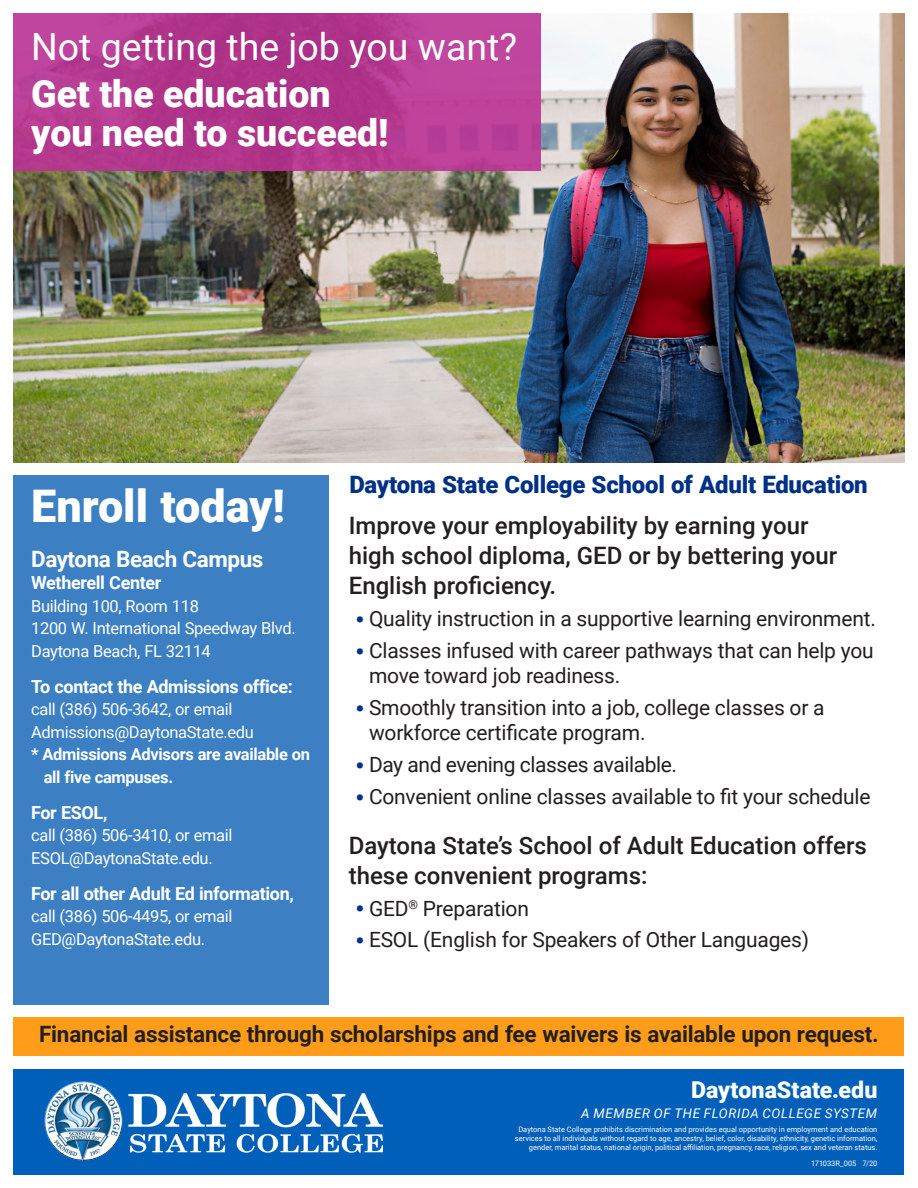
<style>
.page{position:relative;width:918px;height:1188px;background:#fff}
.page>*{position:absolute;margin:0;border:0;box-sizing:border-box;transform-origin:0 0}
.t1{font:900 45px "Roboto";color:#fff}
.t2{font:37.5px/46.5px "Roboto";color:#fff}
.t3{font:900 37.5px "Roboto";color:#fff}
.t4{font:500 24px/30px "Roboto";color:#231f20}
.t5{font:900 24px "Roboto";letter-spacing:-.01em;color:#003186}
.t6{font:900 23.25px "Roboto";color:#fff}
.t7{font:700 22.5px "Roboto";letter-spacing:-.01em;color:#231f20}
.t8{font:700 22.5px "Roboto";letter-spacing:-.02em;color:#fff}
.t9{font:21px/25.2px "Roboto";letter-spacing:-.01em;color:#231f20}
.t10{font:700 18px "Roboto";letter-spacing:-.02em;color:#fff}
.t11{font:16.5px/22.5px "Roboto";letter-spacing:-.02em;color:#fff}
.t12{font:700 16.5px "Roboto";letter-spacing:-.02em;color:#fff}
.t13{font:italic 13.2px "Roboto";letter-spacing:.05em;color:#fff}
.t14{font:7.5px/9px "Roboto";color:#fff;text-align:right}
.s1{font-weight:900}
.s2{font-weight:900;font-size:24px;color:#003186}
</style>
<div class="page">
<img style="left:14px;top:14px;width:890px;height:448px">
<div style="left:14px;top:14px;width:527px;height:157px;background:linear-gradient(to bottom,#b73c94,#b4388e)"></div>
<div style="left:14px;top:475px;width:315px;height:529px;background:#3c80c3"></div>
<div style="left:14px;top:1069px;width:890px;height:105px;background:#005fb9"></div>
<img style="left:44px;top:1081px;width:338px;height:81px">
<div style="left:14px;top:1017px;width:890px;height:38px;background:#ff9d1b"></div>
<p class="t2" style="left:31px;top:22px;width:487px">Not getting the job you want?<br><span class="s1">Get the education</span></p>
<p class="t3" style="left:31px;top:106px;width:359px">you need to succeed!</p>
<p class="t1" style="left:31px;top:474px;width:255px">Enroll today!</p>
<p class="t8" style="left:31px;top:543px;width:234px">Daytona Beach Campus</p>
<p class="t10" style="left:31px;top:570px;width:132px">Wetherell Center</p>
<p class="t11" style="left:31px;top:594px;width:169px">Building 100, Room 118</p>
<p class="t11" style="left:31px;top:617px;width:266px">1200 W. International Speedway Blvd.</p>
<p class="t11" style="left:31px;top:639px;width:181px">Daytona Beach, FL 32114</p>
<p class="t10" style="left:31px;top:674px;width:263px">To contact the Admissions office:</p>
<p class="t11" style="left:31px;top:698px;width:203px">call (386) 506-3642, or email</p>
<p class="t11" style="left:31px;top:720px;width:224px">Admissions@DaytonaState.edu</p>
<p class="t12" style="left:31px;top:743px;width:280px">* Admissions Advisors are available on</p>
<p class="t12" style="left:44px;top:765px;width:131px">all five campuses.</p>
<p class="t10" style="left:31px;top:800px;width:78px">For ESOL,</p>
<p class="t11" style="left:31px;top:824px;width:203px">call (386) 506-3410, or email<br>ESOL@DaytonaState.edu.</p>
<p class="t10" style="left:31px;top:881px;width:264px">For all other Adult Ed information,</p>
<p class="t11" style="left:31px;top:905px;width:203px">call (386) 506-4495, or email</p>
<p class="t11" style="left:31px;top:927px;width:175px">GED@DaytonaState.edu.</p>
<p class="t5" style="left:349px;top:467px;width:520px">Daytona State College School of Adult Education</p>
<p class="t4" style="left:349px;top:510px;width:490px">Improve your employability by earning your high school diploma, GED or by bettering your<br>English proficiency.</p>
<p class="t9" style="left:356px;top:605px;width:522px"><span class="s2">•</span> Quality instruction in a supportive learning environment.</p>
<p class="t9" style="left:369px;top:637px;width:506px;text-indent:-14px"><span class="s2">•</span> Classes infused with career pathways that can help you move toward job readiness.</p>
<p class="t9" style="left:369px;top:694px;width:457px;text-indent:-14px"><span class="s2">•</span> Smoothly transition into a job, college classes or a workforce certificate program.</p>
<p class="t9" style="left:356px;top:752px;width:323px"><span class="s2">•</span> Day and evening classes available.</p>
<p class="t9" style="left:356px;top:783px;width:516px"><span class="s2">•</span> Convenient online classes available to fit your schedule</p>
<p class="t4" style="left:349px;top:829px;width:520px">Daytona State’s School of Adult Education offers these convenient programs:</p>
<p class="t9" style="left:356px;top:895px;width:175px"><span class="s2">•</span> GED<sup>®</sup> Preparation</p>
<p class="t9" style="left:356px;top:927px;width:455px"><span class="s2">•</span> ESOL (English for Speakers of Other Languages)</p>
<p class="t7" style="left:39px;top:1019px;width:841px">Financial assistance through scholarships and fee waivers is available upon request.</p>
<p class="t6" style="left:691px;top:1073px;width:188px">DaytonaState.edu</p>
<p class="t13" style="left:581px;top:1105px;width:298px">A MEMBER OF THE FLORIDA COLLEGE SYSTEM</p>
<p class="t14" style="left:515px;top:1125px;width:364px">Daytona State College prohibits discrimination and provides equal opportunity in employment and education services to all individuals without regard to age, ancestry, belief, color, disability, ethnicity, genetic information, gender, marital status, national origin, political affiliation, pregnancy, race, religion, sex and veteran status.</p>
<p class="t14" style="left:811px;top:1159px;width:68px">171033R_005 7/20</p>
</div>
